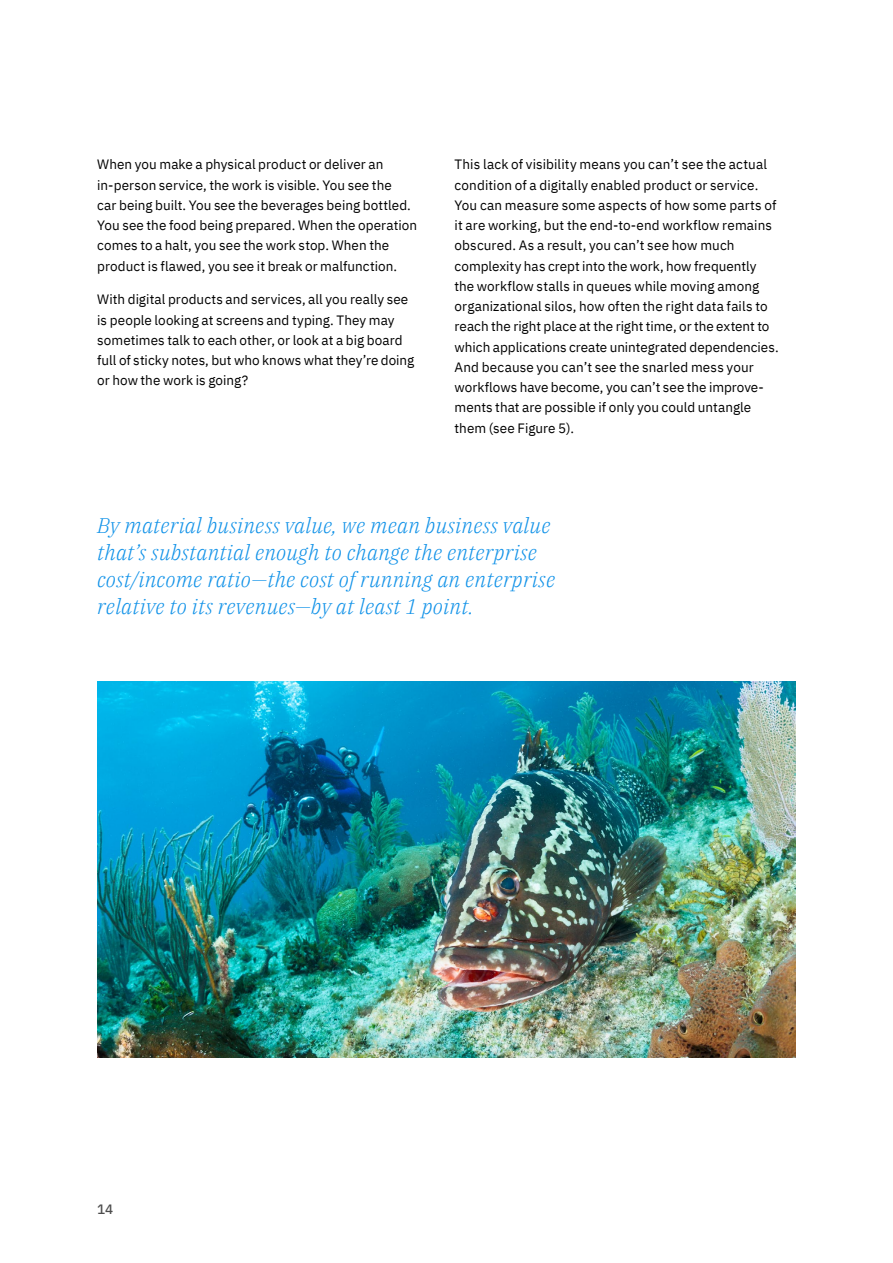
<style>
.page{position:relative;width:893px;height:1263px;background:#fff}
.page>*{position:absolute;margin:0;border:0;box-sizing:border-box;transform-origin:0 0}
.t1{font:italic 300 21px/27px "IBM Plex Serif";letter-spacing:.01em;color:#1192e8}
.t2{font:13.5px/20.2px "IBM Plex Sans";letter-spacing:.005em;color:#000}
.t3{font:500 13.5px "IBM Plex Sans";color:#000}
</style>
<div class="page">
<img style="left:97px;top:682px;width:699px;height:376px">
<p class="t2" style="left:97px;top:153px;width:321px">When you make a physical product or deliver an in-person service, the work is visible. You see the<br>car being built. You see the beverages being bottled.<br>You see the food being prepared. When the operation comes to a halt, you see the work stop. When the product is flawed, you see it break or malfunction.</p>
<p class="t2" style="left:97px;top:288px;width:319px">With digital products and services, all you really see is people looking at screens and typing. They may sometimes talk to each other, or look at a big board full of sticky notes, but who knows what they’re doing or how the work is going?</p>
<p class="t2" style="left:455px;top:153px;width:326px">This lack of visibility means you can’t see the actual condition of a digitally enabled product or service.<br>You can measure some aspects of how some parts of it are working, but the end-to-end workflow remains obscured. As a result, you can’t see how much complexity has crept into the work, how frequently the workflow stalls in queues while moving among organizational silos, how often the right data fails to reach the right place at the right time, or the extent to which applications create unintegrated dependencies.<br>And because you can’t see the snarled mess your workflows have become, you can’t see the improve&shy;ments that are possible if only you could untangle them (see Figure 5).</p>
<h1 class="t1" style="left:97px;top:510px;width:459px">By material business value, we mean business value that’s substantial enough to change the enterprise cost/income ratio—the cost of running an enterprise relative to its revenues—by at least 1 point.</h1>
<p class="t3" style="left:97px;top:1198px;width:18px">14</p>
</div>
